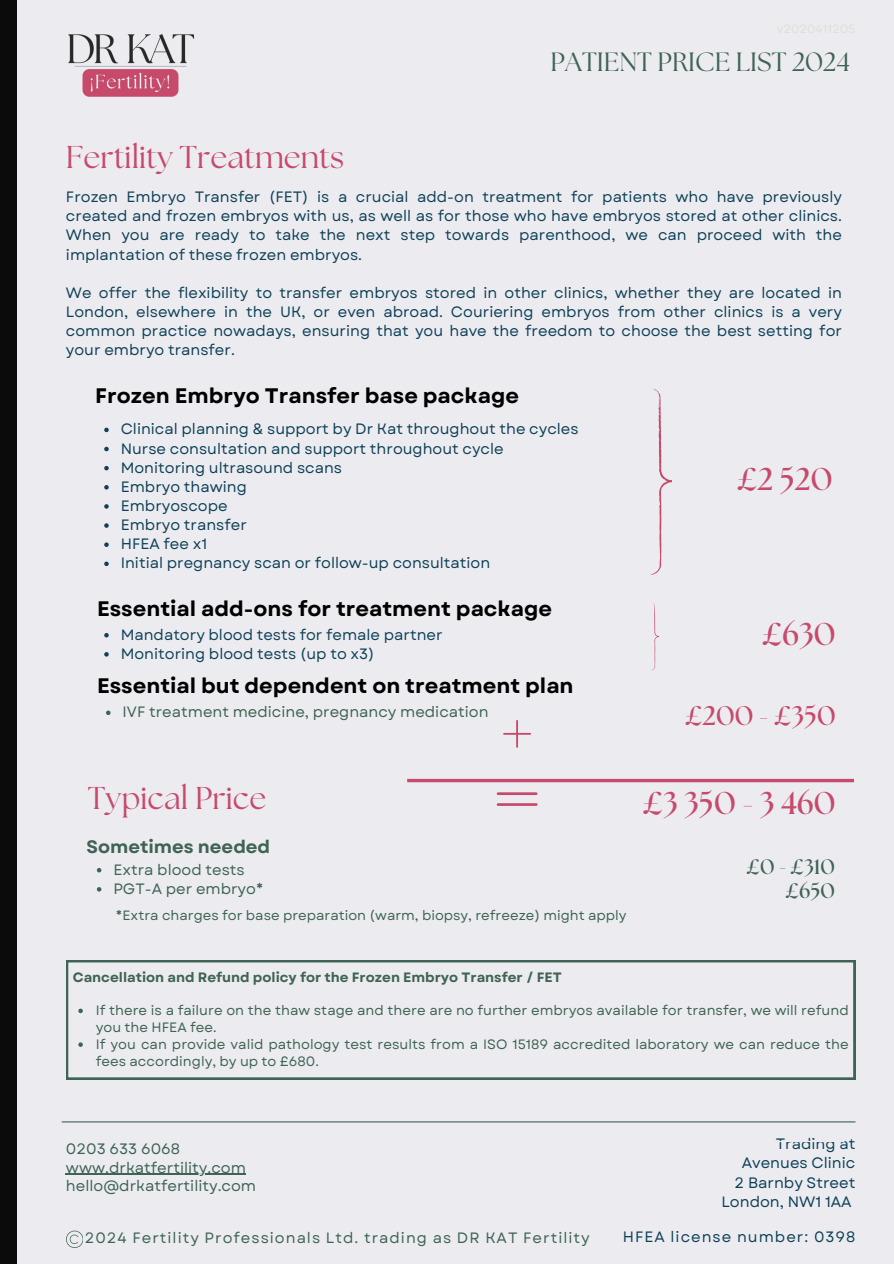
<style>
.page{position:relative;width:894px;height:1264px;background:#fff}
.page>*{position:absolute;margin:0;border:0;box-sizing:border-box;transform-origin:0 0}
.t1{font:31.5px "The Seasons";color:#c74a6b}
.t2{font:700 31.5px "The Seasons";color:#c74a6b}
.t3{font:700 27px "The Seasons";color:#c74a6b}
.t4{font:26.4px "The Seasons";color:#3f6354}
.t5{font:700 21px "Garet";color:#000}
.t6{font:700 21px "The Seasons";color:#3f6354}
.t7{font:700 18px "Garet";color:#3f6354}
.t8{font:15px/19.2px "Garet";color:#0f4158;text-align:justify}
.t9{font:15px "Garet";color:#3f6354}
.t10{font:15px "Garet";letter-spacing:.065em;color:#3f6354}
.t11{font:15px "Garet";letter-spacing:.065em;color:#0f4158}
.t12{font:13.5px/16.8px "Garet";color:#3f6354}
.t13{font:700 13.5px "Garet";color:#3f6354}
.t14{font:12px "Garet";color:#e3ded3}
</style>
<div class="page">
<div style="left:0;top:0;width:893px;height:1263px;background:#ececf0"></div>
<div style="left:0;top:0;width:17px;height:1263px;background:#0b0b0b"></div>
<svg style="left:650px;top:388px;width:21px;height:187px"></svg>
<svg style="left:104px;top:427px;width:5px;height:5px"></svg>
<svg style="left:104px;top:447px;width:5px;height:4px"></svg>
<svg style="left:104px;top:466px;width:5px;height:4px"></svg>
<svg style="left:104px;top:485px;width:5px;height:4px"></svg>
<svg style="left:104px;top:504px;width:5px;height:4px"></svg>
<svg style="left:104px;top:523px;width:5px;height:5px"></svg>
<svg style="left:104px;top:542px;width:5px;height:5px"></svg>
<svg style="left:104px;top:561px;width:5px;height:5px"></svg>
<svg style="left:97px;top:868px;width:4px;height:4px"></svg>
<svg style="left:97px;top:887px;width:4px;height:4px"></svg>
<svg style="left:66px;top:960px;width:789px;height:119px"></svg>
<svg style="left:78px;top:1008px;width:5px;height:5px"></svg>
<svg style="left:78px;top:1042px;width:5px;height:4px"></svg>
<img style="left:68px;top:34px;width:127px;height:63px">
<hr style="left:66px;top:1173px;width:180px;height:1px;background:#3f6354">
<hr style="left:62px;top:1121px;width:793px;height:1px;background:#3f6354">
<svg style="left:66px;top:1230px;width:17px;height:17px"></svg>
<svg style="left:104px;top:633px;width:5px;height:4px"></svg>
<svg style="left:104px;top:652px;width:5px;height:4px"></svg>
<svg style="left:652px;top:603px;width:6px;height:67px"></svg>
<svg style="left:407px;top:778px;width:446px;height:4px;background:#cf6d87"></svg>
<svg style="left:496px;top:792px;width:41px;height:13px"></svg>
<svg style="left:106px;top:710px;width:4px;height:5px"></svg>
<svg style="left:503px;top:720px;width:28px;height:27px"></svg>
<p class="t14" style="left:776px;top:20px;width:80px">v2020411205</p>
<p class="t1" style="left:66px;top:142px;width:279px">Fertility Treatments</p>
<p class="t4" style="left:550px;top:50px;width:301px">PATIENT PRICE LIST 2024</p>
<p class="t8" style="left:66px;top:187px;width:777px">Frozen Embryo Transfer (FET) is a crucial add-on treatment for patients who have previously created and frozen embryos with us, as well as for those who have embryos stored at other clinics.<br>When you are ready to take the next step towards parenthood, we can proceed with the implantation of these frozen embryos.</p>
<p class="t8" style="left:66px;top:283px;width:777px">We offer the flexibility to transfer embryos stored in other clinics, whether they are located in London, elsewhere in the UK, or even abroad. Couriering embryos from other clinics is a very common practice nowadays, ensuring that you have the freedom to choose the best setting for your embryo transfer.</p>
<h3 class="t5" style="left:95px;top:380px;width:425px">Frozen Embryo Transfer base package</h3>
<p class="t8" style="left:121px;top:419px;width:459px">Clinical planning &amp; support by Dr Kat throughout the cycles</p>
<h5 class="t8" style="left:121px;top:439px;width:384px">Nurse consultation and support throughout cycle</h5>
<p class="t8" style="left:121px;top:458px;width:223px">Monitoring ultrasound scans</p>
<p class="t8" style="left:121px;top:477px;width:127px">Embryo thawing</p>
<p class="t8" style="left:121px;top:496px;width:108px">Embryoscope</p>
<p class="t8" style="left:121px;top:515px;width:128px">Embryo transfer</p>
<p class="t8" style="left:121px;top:534px;width:88px">HFEA fee x1</p>
<p class="t8" style="left:121px;top:553px;width:371px">Initial pregnancy scan or follow-up consultation</p>
<h1 class="t5" style="left:97px;top:594px;width:456px">Essential add-ons for treatment package</h1>
<p class="t8" style="left:121px;top:625px;width:323px">Mandatory blood tests for female partner</p>
<h6 class="t8" style="left:121px;top:644px;width:255px">Monitoring blood tests (up to x3)</h6>
<p class="t2" style="left:737px;top:465px;width:97px">£2 520</p>
<p class="t2" style="left:761px;top:620px;width:75px">£630</p>
<h5 class="t5" style="left:97px;top:671px;width:478px">Essential but dependent on treatment plan</h5>
<h5 class="t9" style="left:122px;top:701px;width:367px">IVF treatment medicine, pregnancy medication</h5>
<p class="t3" style="left:685px;top:703px;width:152px">£200 - £350</p>
<p class="t1" style="left:88px;top:783px;width:180px">Typical Price</p>
<p class="t2" style="left:642px;top:789px;width:194px">£3 350 - 3 460</p>
<h2 class="t7" style="left:86px;top:833px;width:185px">Sometimes needed</h2>
<p class="t9" style="left:113px;top:858px;width:133px">Extra blood tests</p>
<p class="t9" style="left:113px;top:877px;width:151px">PGT-A per embryo*</p>
<p class="t12" style="left:116px;top:907px;width:512px">*Extra charges for base preparation (warm, biopsy, refreeze) might apply</p>
<p class="t6" style="left:746px;top:856px;width:90px">£0 - £310</p>
<p class="t6" style="left:785px;top:881px;width:51px">£650</p>
<h1 class="t13" style="left:73px;top:967px;width:490px">Cancellation and Refund policy for the Frozen Embryo Transfer / FET</h1>
<h5 class="t12" style="left:96px;top:1002px;width:754px">If there is a failure on the thaw stage and there are no further embryos available for transfer, we will refund you the HFEA fee.</h5>
<p class="t12" style="left:96px;top:1036px;width:754px">If you can provide valid pathology test results from a ISO 15189 accredited laboratory we can reduce the fees accordingly, by up to £680.</p>
<h5 class="t9" style="left:66px;top:1137px;width:116px">0203 633 6068</h5>
<p class="t9" style="left:66px;top:1156px;width:181px">www.drkatfertility.com</p>
<p class="t9" style="left:66px;top:1174px;width:192px">hello@drkatfertility.com</p>
<p class="t8" style="left:741px;top:1134px;width:115px;text-align:right">Trading at<br>Avenues Clinic</p>
<h1 class="t8" style="left:734px;top:1172px;width:122px">2 Barnby Street</h1>
<h4 class="t8" style="left:721px;top:1191px;width:132px">London, NW1 1AA</h4>
<p class="t10" style="left:85px;top:1226px;width:506px">2024 Fertility Professionals Ltd. trading as DR KAT Fertility</p>
<h2 class="t11" style="left:622px;top:1226px;width:234px">HFEA license number: 0398</h2>
</div>
